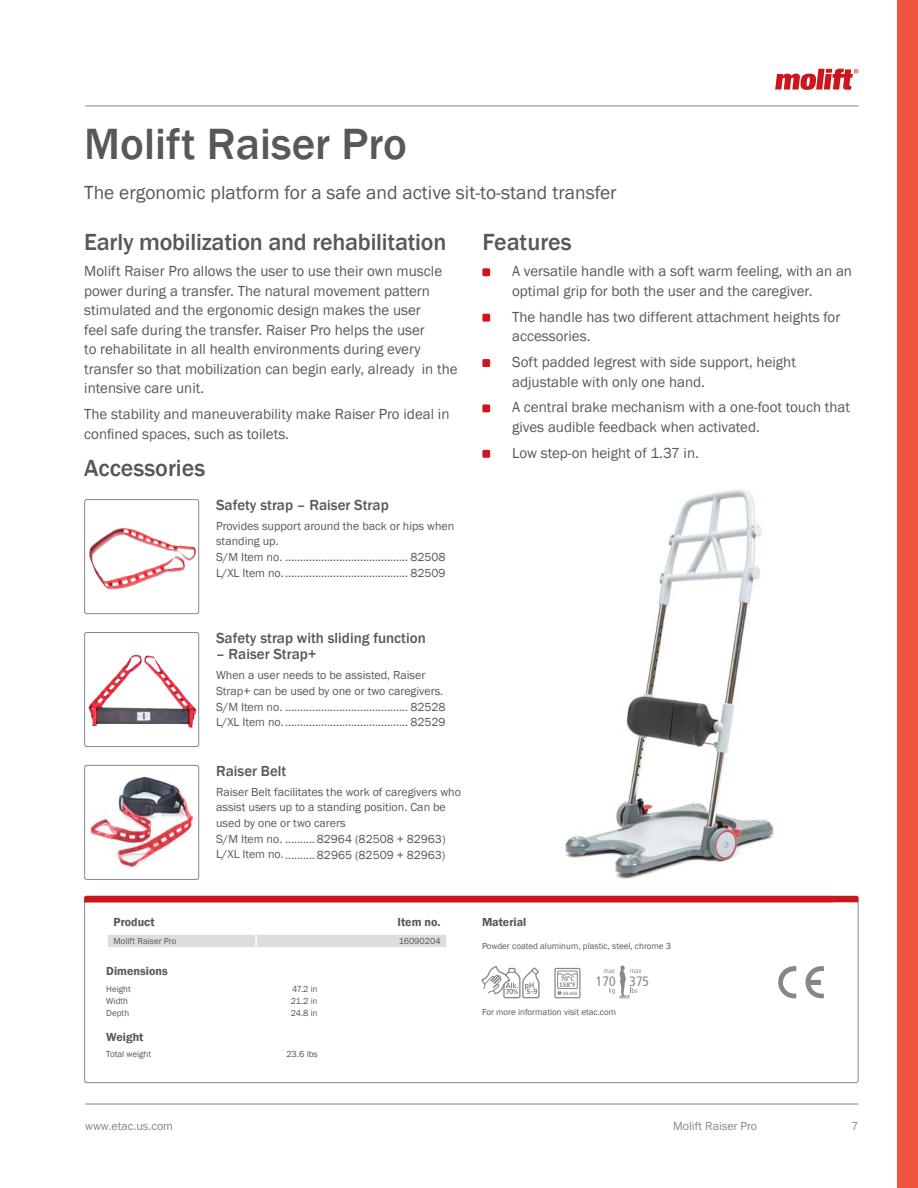
<style>
.page{position:relative;width:918px;height:1188px;background:#fff}
.page>*{position:absolute;margin:0;border:0;box-sizing:border-box;transform-origin:0 0}
._3__Header_-_Intro{font:500 45px "Franklin Gothic";color:#57585a}
._4__Header_-_Basic_b{font:500 24px "Franklin Gothic";letter-spacing:-.01em;color:#57585a}
._3__Body_-_Intro{font:19.5px "Franklin Gothic";color:#57585a}
._4__Body_-_Basic_bod{font:15px/19.5px "Franklin Gothic";color:#57585a}
._5__Header_-_Feature{font:500 15px "Franklin Gothic";color:#57585a}
.t1{font:condensed 13.65px "Frutiger LT Pro";color:#83888c}
._5__Body_-_Features{font:12px/15.8px "Franklin Gothic";color:#57585a}
.t2{font:12px "Franklin Gothic";color:#83888c}
._6__Header_-_Facts{font:600 12px "Franklin Gothic";color:#57585a}
._6__Body_-_Facts{font:600 12px "Franklin Gothic";color:#57585a}
._6__Body_-_Facts-2{font:9px "Franklin Gothic";color:#57585a}
.t3{font:700 7.2px/5.6px "Calibri";color:#83888c}
.t4{font:700 5.25px "Calibri";color:#83888c}
</style>
<div class="page">
<hr style="left:85px;top:106px;width:773px;height:1px;background:#83888c">
<hr style="left:85px;top:1104px;width:773px;height:1px;background:#83888c">
<div style="left:897px;top:0;width:21px;height:1188px;background:#f0553e"></div>
<svg style="left:775px;top:69px;width:83px;height:21px"></svg>
<img style="left:565px;top:489px;width:209px;height:390px">
<div style="left:108px;top:935px;width:339px;height:12px;background:#dbdddf"></div>
<svg style="left:481px;top:966px;width:59px;height:32px"></svg>
<div style="left:557px;top:971px;width:21px;height:18px;border:1px solid #83888c"></div>
<div style="left:554px;top:968px;width:27px;height:30px;border:1px solid #83888c"></div>
<svg style="left:557px;top:991px;width:5px;height:4px"></svg>
<svg style="left:557px;top:973px;width:21px;height:3px"></svg>
<svg style="left:604px;top:966px;width:37px;height:32px"></svg>
<svg style="left:778px;top:966px;width:18px;height:32px"></svg>
<svg style="left:805px;top:966px;width:19px;height:32px"></svg>
<div style="left:84px;top:896px;width:774px;height:6px;background:#cd151d"></div>
<img style="left:89px;top:529px;width:96px;height:61px">
<div style="left:84px;top:499px;width:115px;height:115px;border:1px solid #83888c;border-radius:2px"></div>
<img style="left:88px;top:655px;width:106px;height:73px">
<div style="left:84px;top:632px;width:115px;height:115px;border:1px solid #83888c;border-radius:2px"></div>
<img style="left:90px;top:776px;width:103px;height:91px">
<div style="left:84px;top:765px;width:115px;height:115px;border:1px solid #83888c;border-radius:2px"></div>
<div style="left:482px;top:268px;width:8px;height:8px;background:#cd151d;border-radius:2px"></div>
<div style="left:482px;top:314px;width:8px;height:8px;background:#cd151d;border-radius:2px"></div>
<div style="left:482px;top:359px;width:8px;height:8px;background:#cd151d;border-radius:2px"></div>
<div style="left:482px;top:404px;width:8px;height:8px;background:#cd151d;border-radius:2px"></div>
<div style="left:482px;top:450px;width:8px;height:8px;background:#cd151d;border-radius:2px"></div>
<p class="_3__Header_-_Intro" style="left:84px;top:116px;width:324px">Molift Raiser Pro</p>
<p class="_3__Body_-_Intro" style="left:84px;top:180px;width:534px">The ergonomic platform for a safe and active sit-to-stand transfer</p>
<p class="_4__Header_-_Basic_b" style="left:84px;top:228px;width:364px">Early mobilization and rehabilitation</p>
<p class="_4__Body_-_Basic_bod" style="left:84px;top:262px;width:375px">Molift Raiser Pro allows the user to use their own muscle power during a transfer. The natural movement pattern stimulated and the ergonomic design makes the user<br>feel safe during the transfer. Raiser Pro helps the user<br>to rehabilitate in all health environments during every transfer so that mobilization can begin early, already in the intensive care unit.</p>
<p class="_4__Body_-_Basic_bod" style="left:84px;top:405px;width:367px">The stability and maneuverability make Raiser Pro ideal in confined spaces, such as toilets.</p>
<p class="_4__Header_-_Basic_b" style="left:482px;top:228px;width:91px">Features</p>
<p class="_4__Body_-_Basic_bod" style="left:512px;top:262px;width:341px">A versatile handle with a soft warm feeling, with an an optimal grip for both the user and the caregiver.</p>
<p class="_4__Body_-_Basic_bod" style="left:512px;top:307px;width:330px">The handle has two different attachment heights for accessories.</p>
<p class="_4__Body_-_Basic_bod" style="left:512px;top:353px;width:285px">Soft padded legrest with side support, height adjustable with only one hand.</p>
<p class="_4__Body_-_Basic_bod" style="left:512px;top:398px;width:340px">A central brake mechanism with a one-foot touch that gives audible feedback when activated.</p>
<p class="_4__Body_-_Basic_bod" style="left:512px;top:443px;width:188px">Low step-on height of 1.37 in.</p>
<p class="_4__Header_-_Basic_b" style="left:84px;top:453px;width:123px">Accessories</p>
<p class="_5__Header_-_Feature" style="left:216px;top:495px;width:174px">Safety strap – Raiser Strap</p>
<p class="_5__Body_-_Features" style="left:216px;top:518px;width:240px">Provides support around the back or hips when standing up.</p>
<p class="_5__Body_-_Features" style="left:216px;top:550px;width:231px">S/M Item no. ......................................... 82508</p>
<p class="_5__Body_-_Features" style="left:216px;top:565px;width:231px">L/XL Item no.......................................... 82509</p>
<p class="_5__Header_-_Feature" style="left:216px;top:628px;width:211px">Safety strap with sliding function</p>
<p class="_5__Header_-_Feature" style="left:216px;top:645px;width:102px">– Raiser Strap+</p>
<p class="_5__Body_-_Features" style="left:216px;top:668px;width:229px">When a user needs to be assisted, Raiser<br>Strap+ can be used by one or two caregivers.</p>
<p class="_5__Body_-_Features" style="left:216px;top:699px;width:231px">S/M Item no. ......................................... 82528</p>
<p class="_5__Body_-_Features" style="left:216px;top:715px;width:231px">L/XL Item no.......................................... 82529</p>
<p class="_5__Header_-_Feature" style="left:216px;top:761px;width:72px">Raiser Belt</p>
<p class="_5__Body_-_Features" style="left:216px;top:784px;width:246px">Raiser Belt facilitates the work of caregivers who assist users up to a standing position. Can be used by one or two carers</p>
<p class="_5__Body_-_Features" style="left:216px;top:831px;width:231px">S/M Item no. .......... 82964 (82508 + 82963)</p>
<p class="_5__Body_-_Features" style="left:216px;top:847px;width:231px">L/XL Item no........... 82965 (82509 + 82963)</p>
<p class="_6__Header_-_Facts" style="left:113px;top:915px;width:43px">Product</p>
<p class="_6__Header_-_Facts" style="left:398px;top:915px;width:45px">Item no.</p>
<p class="_6__Body_-_Facts-2" style="left:113px;top:935px;width:64px">Molift Raiser Pro</p>
<p class="_6__Body_-_Facts-2" style="left:399px;top:935px;width:43px">16090204</p>
<p class="_6__Header_-_Facts" style="left:106px;top:964px;width:63px">Dimensions</p>
<p class="_6__Body_-_Facts-2" style="left:106px;top:983px;width:26px">Height</p>
<p class="_6__Body_-_Facts-2" style="left:292px;top:983px;width:27px">47.2 in</p>
<p class="_6__Body_-_Facts-2" style="left:106px;top:995px;width:23px">Width</p>
<p class="_6__Body_-_Facts-2" style="left:291px;top:995px;width:28px">21.2 in</p>
<p class="_6__Body_-_Facts-2" style="left:106px;top:1007px;width:24px">Depth</p>
<p class="_6__Body_-_Facts-2" style="left:291px;top:1007px;width:28px">24.8 in</p>
<p class="_6__Header_-_Facts" style="left:106px;top:1030px;width:39px">Weight</p>
<p class="_6__Body_-_Facts-2" style="left:106px;top:1049px;width:46px">Total weight</p>
<p class="_6__Body_-_Facts-2" style="left:286px;top:1049px;width:33px">23.6 lbs</p>
<p class="_6__Body_-_Facts" style="left:482px;top:915px;width:46px">Material</p>
<p class="_6__Body_-_Facts-2" style="left:482px;top:940px;width:191px">Powder coated aluminum, plastic, steel, chrome 3</p>
<p class="t3" style="left:559px;top:976px;width:18px">70°C<br>158°F</p>
<p class="t4" style="left:563px;top:989px;width:16px">10 min</p>
<p class="t1" style="left:596px;top:973px;width:55px">170 375</p>
<p class="_6__Body_-_Facts-2" style="left:482px;top:1006px;width:136px">For more information visit etac.com</p>
<p class="t2" style="left:85px;top:1119px;width:89px">www.etac.us.com</p>
<p class="t2" style="left:673px;top:1119px;width:86px">Molift Raiser Pro</p>
<p class="t2" style="left:851px;top:1119px;width:9px">7</p>
</div>
